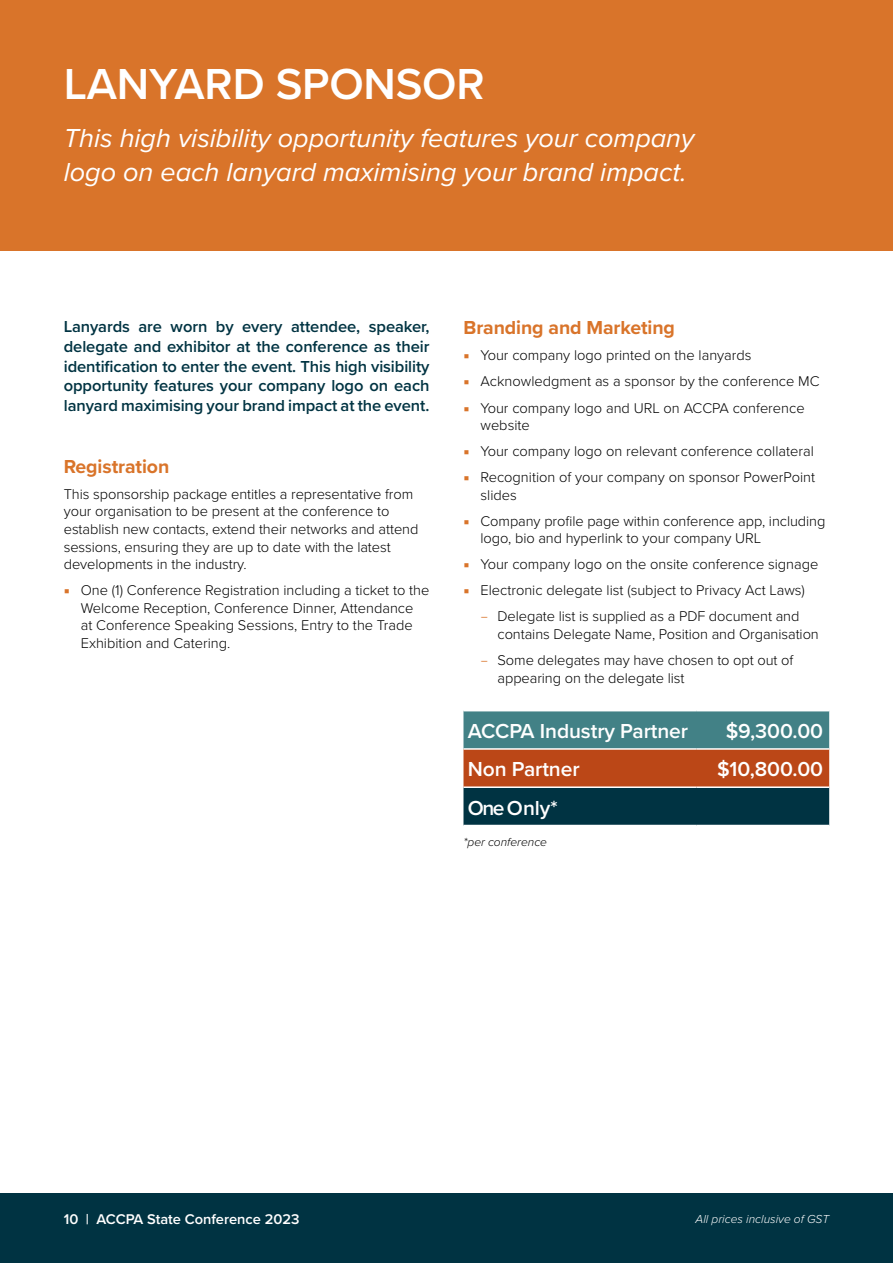
<style>
.page{position:relative;width:893px;height:1263px;background:#fff}
.page>*{position:absolute;margin:0;border:0;box-sizing:border-box;transform-origin:0 0}
.t1{font:600 45px "Proxima Nova";letter-spacing:-.005em;color:#fff}
.t2{font:italic 27px/34.5px "Proxima Nova";color:#fff}
.t3{font:600 21px "Proxima Nova";letter-spacing:-.005em;color:#fff}
.t4{font:700 19.5px "Proxima Nova";letter-spacing:-.005em;color:#d9742a}
.t5{font:600 16.5px/19.8px "Proxima Nova";letter-spacing:-.005em;color:#003342;text-align:justify}
.t6{font:300 14.7px/17.5px "Proxima Nova";letter-spacing:-.005em;color:#000}
.t7{font:600 14.7px "Proxima Nova";color:#fff}
.t8{font:italic 300 12px "Proxima Nova";color:#fff}
.t9{font:italic 300 12px "Proxima Nova";color:#000}
.s1{font-family:"Acumin Pro";font-weight:900;color:#d9742a}
.s2{font-family:"Acumin Pro";font-weight:200;color:#d9742a}
</style>
<div class="page">
<div style="left:0;top:1193px;width:893px;height:70px;background:#003342"></div>
<div style="left:0;top:0;width:893px;height:251px;background:#d9742a"></div>
<svg style="left:463px;top:711px;width:366px;height:114px;background:#55554c"></svg>
<hr style="left:463px;top:786px;width:233px;height:2px;background:#fff">
<hr style="left:696px;top:786px;width:133px;height:2px;background:#fff">
<hr style="left:463px;top:748px;width:233px;height:2px;background:#fff">
<hr style="left:696px;top:748px;width:133px;height:2px;background:#fff">
<h1 class="t1" style="left:64px;top:51px;width:422px">LANYARD SPONSOR</h1>
<h2 class="t2" style="left:64px;top:119px;width:632px">This high visibility opportunity features your company logo on each lanyard maximising your brand impact.</h2>
<p class="t5" style="left:64px;top:316px;width:367px">Lanyards are worn by every attendee, speaker, delegate and exhibitor at the conference as their identification to enter the event. This high visibility opportunity features your company logo on each lanyard maximising your brand impact at the event.</p>
<h3 class="t4" style="left:64px;top:452px;width:107px">Registration</h3>
<p class="t6" style="left:64px;top:484px;width:356px">This sponsorship package entitles a representative from your organisation to be present at the conference to establish new contacts, extend their networks and attend sessions, ensuring they are up to date with the latest developments in the industry.</p>
<p class="t6" style="left:81px;top:581px;width:350px;text-indent:-17px"><span class="s1">•</span> One (1) Conference Registration including a ticket to the Welcome Reception, Conference Dinner, Attendance<br>at Conference Speaking Sessions, Entry to the Trade Exhibition and Catering.</p>
<h3 class="t4" style="left:463px;top:313px;width:213px">Branding and Marketing</h3>
<p class="t6" style="left:463px;top:346px;width:290px"><span class="s1">•</span> Your company logo printed on the lanyards</p>
<p class="t6" style="left:463px;top:372px;width:358px"><span class="s1">•</span> Acknowledgment as a sponsor by the conference MC</p>
<p class="t6" style="left:480px;top:398px;width:326px;text-indent:-17px"><span class="s1">•</span> Your company logo and URL on ACCPA conference website</p>
<p class="t6" style="left:463px;top:442px;width:352px"><span class="s1">•</span> Your company logo on relevant conference collateral</p>
<p class="t6" style="left:480px;top:468px;width:336px;text-indent:-17px"><span class="s1">•</span> Recognition of your company on sponsor PowerPoint slides</p>
<p class="t6" style="left:480px;top:511px;width:346px;text-indent:-17px"><span class="s1">•</span> Company profile page within conference app, including logo, bio and hyperlink to your company URL</p>
<p class="t6" style="left:463px;top:555px;width:356px"><span class="s1">•</span> Your company logo on the onsite conference signage</p>
<p class="t6" style="left:463px;top:581px;width:343px"><span class="s1">•</span> Electronic delegate list (subject to Privacy Act Laws)</p>
<p class="t6" style="left:497px;top:607px;width:323px;text-indent:-17px"><span class="s2">–</span> Delegate list is supplied as a PDF document and contains Delegate Name, Position and Organisation</p>
<p class="t6" style="left:497px;top:651px;width:297px;text-indent:-17px"><span class="s2">–</span> Some delegates may have chosen to opt out of appearing on the delegate list</p>
<h3 class="t3" style="left:468px;top:715px;width:222px">ACCPA Industry Partner</h3>
<h3 class="t3" style="left:726px;top:715px;width:99px">$9,300.00</h3>
<h3 class="t3" style="left:468px;top:754px;width:113px">Non Partner</h3>
<h3 class="t3" style="left:717px;top:754px;width:108px">$10,800.00</h3>
<h3 class="t3" style="left:468px;top:792px;width:92px">One Only*</h3>
<p class="t9" style="left:463px;top:833px;width:85px">*per conference</p>
<p class="t7" style="left:64px;top:1208px;width:237px">10 | ACCPA State Conference 2023</p>
<p class="t8" style="left:696px;top:1210px;width:135px">All prices inclusive of GST</p>
</div>
